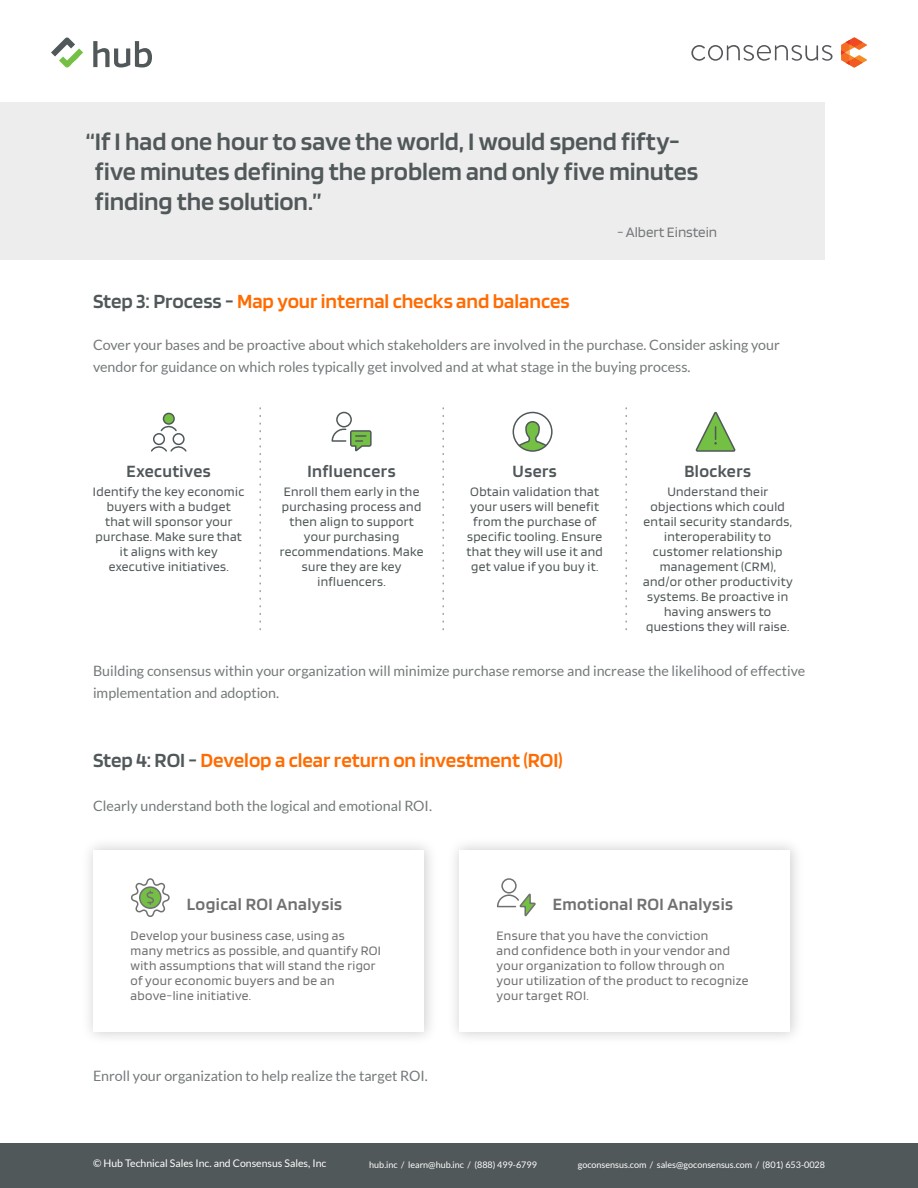
<style>
.page{position:relative;width:918px;height:1188px;background:#fff}
.page>*{position:absolute;margin:0;border:0;box-sizing:border-box;transform-origin:0 0}
.t1{font:600 26.25px/30px "Blinker";letter-spacing:-.005em;color:#51585a}
.t2{font:600 21px "Blinker";color:#ff6b00}
.t3{font:600 18px "Blinker";letter-spacing:.025em;color:#707070}
.t4{font:600 18px "Blinker";letter-spacing:.025em;color:#51585a}
.t5{font:15px "Blinker";color:#74797b}
.t6{font:14.25px/22.5px "Lato";color:#74797b}
.t7{font:13.5px/15px "Blinker";letter-spacing:.025em;color:#51585a;text-align:center}
.t8{font:13.5px/15px "Blinker";letter-spacing:.025em;color:#707070}
.t9{font:10.5px "Lato";color:#fff}
.t10{font:9px "Lato";color:#fff}
.s1{color:#51585a}
</style>
<div class="page">
<div style="left:0;top:1143px;width:918px;height:45px;background:#51585a"></div>
<svg style="left:691px;top:45px;width:142px;height:16px"></svg>
<svg style="left:841px;top:37px;width:26px;height:31px"></svg>
<div style="left:0;top:102px;width:825px;height:158px;background:#eeeded"></div>
<svg style="left:259px;top:408px;width:2px;height:223px"></svg>
<svg style="left:442px;top:408px;width:2px;height:223px"></svg>
<svg style="left:625px;top:408px;width:2px;height:223px"></svg>
<svg style="left:151px;top:446px;width:36px;height:6px"></svg>
<svg style="left:160px;top:425px;width:17px;height:7px"></svg>
<div style="left:164px;top:413px;width:10px;height:11px;background:#74c044;border-radius:50%"></div>
<div style="left:163px;top:413px;width:12px;height:12px;border:2px solid #51585a;border-radius:50%"></div>
<div style="left:153px;top:433px;width:12px;height:12px;border:2px solid #51585a;border-radius:50%"></div>
<div style="left:173px;top:433px;width:12px;height:12px;border:2px solid #51585a;border-radius:5px"></div>
<div style="left:336px;top:412px;width:16px;height:15px;border:2px solid #51585a;border-radius:50%"></div>
<svg style="left:331px;top:428px;width:41px;height:24px"></svg>
<div style="left:513px;top:412px;width:40px;height:40px;border:2px solid #51585a;border-radius:50%"></div>
<svg style="left:517px;top:420px;width:31px;height:32px"></svg>
<svg style="left:695px;top:411px;width:41px;height:41px"></svg>
<svg style="left:130px;top:878px;width:40px;height:39px"></svg>
<div style="left:501px;top:878px;width:16px;height:16px;border:2px solid #707070;border-radius:50%"></div>
<svg style="left:497px;top:893px;width:39px;height:24px"></svg>
<svg style="left:51px;top:38px;width:32px;height:30px"></svg>
<svg style="left:93px;top:41px;width:59px;height:27px"></svg>
<h1 class="t1" style="left:95px;top:127px;width:605px;text-indent:-9px">“If I had one hour to save the world, I would spend fifty&shy;five minutes defining the problem and only five minutes finding the solution.”</h1>
<p class="t5" style="left:617px;top:224px;width:102px">- Albert Einstein</p>
<h2 class="t2" style="left:93px;top:290px;width:478px"><span class="s1">Step 3: Process -</span> Map your internal checks and balances</h2>
<p class="t6" style="left:93px;top:333px;width:688px">Cover your bases and be proactive about which stakeholders are involved in the purchase. Consider asking your vendor for guidance on which roles typically get involved and at what stage in the buying process.</p>
<h3 class="t4" style="left:127px;top:462px;width:86px">Executives</h3>
<p class="t7" style="left:93px;top:485px;width:153px">Identify the key economic buyers with a budget that will sponsor your purchase. Make sure that it aligns with key executive initiatives.</p>
<h3 class="t4" style="left:308px;top:462px;width:90px">Influencers</h3>
<p class="t7" style="left:280px;top:485px;width:145px">Enroll them early in the purchasing process and then align to support your purchasing recommendations. Make sure they are key influencers.</p>
<h3 class="t4" style="left:513px;top:462px;width:46px">Users</h3>
<p class="t7" style="left:467px;top:485px;width:138px">Obtain validation that your users will benefit from the purchase of specific tooling. Ensure that they will use it and get value if you buy it.</p>
<h3 class="t4" style="left:684px;top:462px;width:68px">Blockers</h3>
<p class="t7" style="left:643px;top:485px;width:151px">Understand their objections which could entail security standards, interoperability to customer relationship management (CRM), and/or other productivity systems. Be proactive in having answers to questions they will raise.</p>
<p class="t6" style="left:93px;top:659px;width:714px">Building consensus within your organization will minimize purchase remorse and increase the likelihood of effective implementation and adoption.</p>
<h2 class="t2" style="left:93px;top:749px;width:471px"><span class="s1">Step 4: ROI -</span> Develop a clear return on investment (ROI)</h2>
<p class="t6" style="left:93px;top:794px;width:341px">Clearly understand both the logical and emotional ROI.</p>
<h3 class="t3" style="left:187px;top:895px;width:157px">Logical ROI Analysis</h3>
<p class="t8" style="left:131px;top:929px;width:252px">Develop your business case, using as<br>many metrics as possible, and quantify ROI with assumptions that will stand the rigor of your economic buyers and be an above-line initiative.</p>
<p class="t6" style="left:93px;top:1064px;width:336px">Enroll your organization to help realize the target ROI.</p>
<h3 class="t3" style="left:553px;top:895px;width:182px">Emotional ROI Analysis</h3>
<p class="t8" style="left:497px;top:929px;width:253px">Ensure that you have the conviction<br>and confidence both in your vendor and your organization to follow through on your utilization of the product to recognize your target ROI.</p>
<p class="t9" style="left:93px;top:1158px;width:235px">© Hub Technical Sales Inc. and Consensus Sales, Inc</p>
<p class="t10" style="left:369px;top:1159px;width:169px">hub.inc / learn@hub.inc / (888) 499-6799</p>
<p class="t10" style="left:578px;top:1159px;width:249px">goconsensus.com / sales@goconsensus.com / (801) 653-0028</p>
</div>
